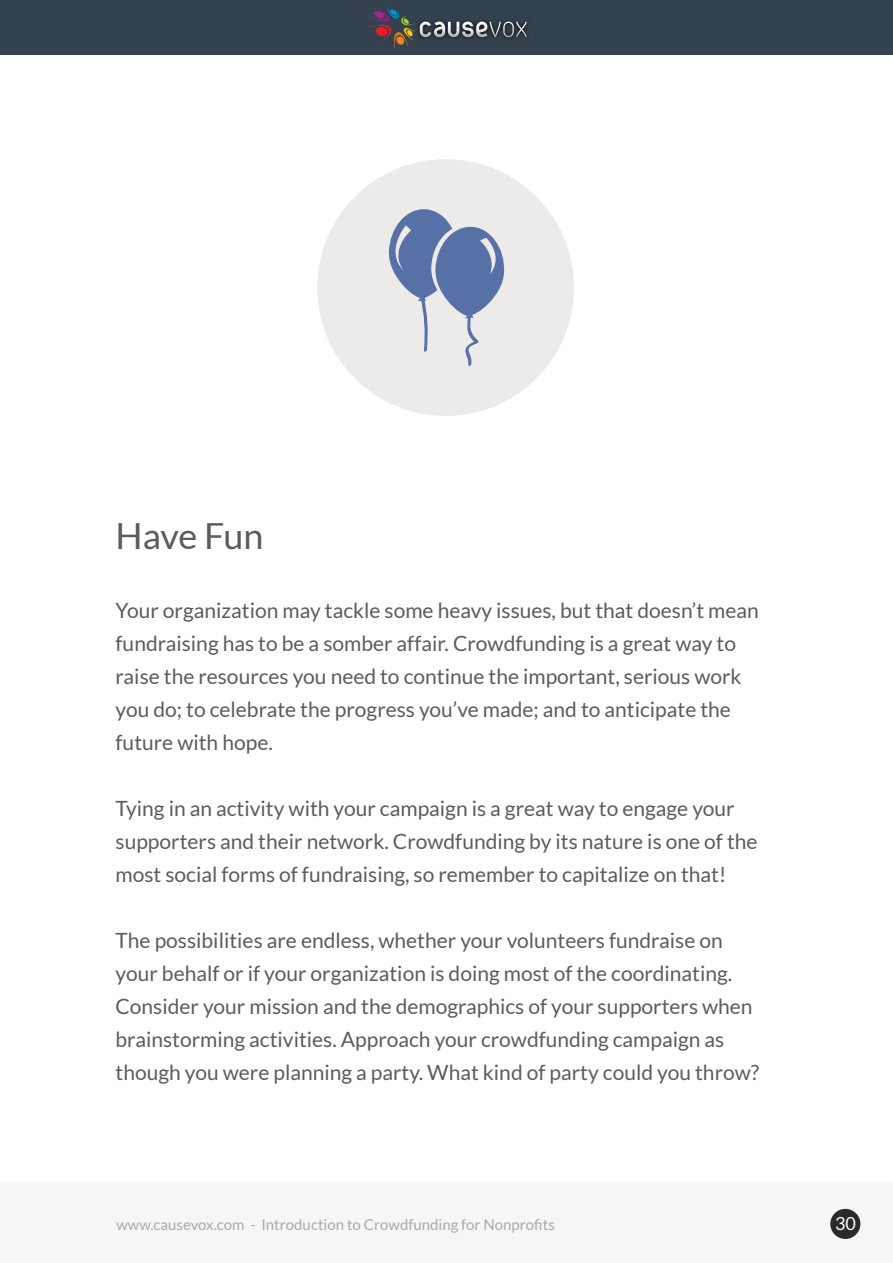
<style>
.page{position:relative;width:893px;height:1263px;background:#fff}
.page>*{position:absolute;margin:0;border:0;box-sizing:border-box;transform-origin:0 0}
.t1{font:36px "Lato";letter-spacing:-.015em;color:#5d5c5b}
.t2{font:21px/33px "Lato";color:#5d5c5b}
.t3{font:18px "Lato";color:#fff}
.t4{font:15px "Lato";color:#aaa}
</style>
<div class="page">
<div style="left:0;top:2px;width:893px;height:1261px;background:#f6f6f6"></div>
<div style="left:0;top:54px;width:893px;height:1127px;background:#fff"></div>
<div style="left:0;top:0;width:893px;height:54px;background:#344250"></div>
<div style="left:830px;top:1209px;width:30px;height:30px;background:#2b2a29;border-radius:50%"></div>
<svg style="left:366px;top:6px;width:161px;height:43px"></svg>
<div style="left:317px;top:159px;width:257px;height:257px;background:#ecebea;border-radius:50%"></div>
<svg style="left:388px;top:209px;width:117px;height:157px"></svg>
<h1 class="t1" style="left:116px;top:516px;width:149px">Have Fun</h1>
<p class="t2" style="left:116px;top:593px;width:645px">Your organization may tackle some heavy issues, but that doesn’t mean fundraising has to be a somber affair. Crowdfunding is a great way to raise the resources you need to continue the important, serious work you do; to celebrate the progress you’ve made; and to anticipate the future with hope.</p>
<p class="t2" style="left:116px;top:791px;width:643px">Tying in an activity with your campaign is a great way to engage your supporters and their network. Crowdfunding by its nature is one of the most social forms of fundraising, so remember to capitalize on that!</p>
<p class="t2" style="left:116px;top:923px;width:645px">The possibilities are endless, whether your volunteers fundraise on your behalf or if your organization is doing most of the coordinating.<br>Consider your mission and the demographics of your supporters when brainstorming activities. Approach your crowdfunding campaign as though you were planning a party. What kind of party could you throw?</p>
<p class="t4" style="left:116px;top:1216px;width:440px">www.causevox.com - Introduction to Crowdfunding for Nonprofits</p>
<p class="t3" style="left:835px;top:1213px;width:22px">30</p>
</div>
